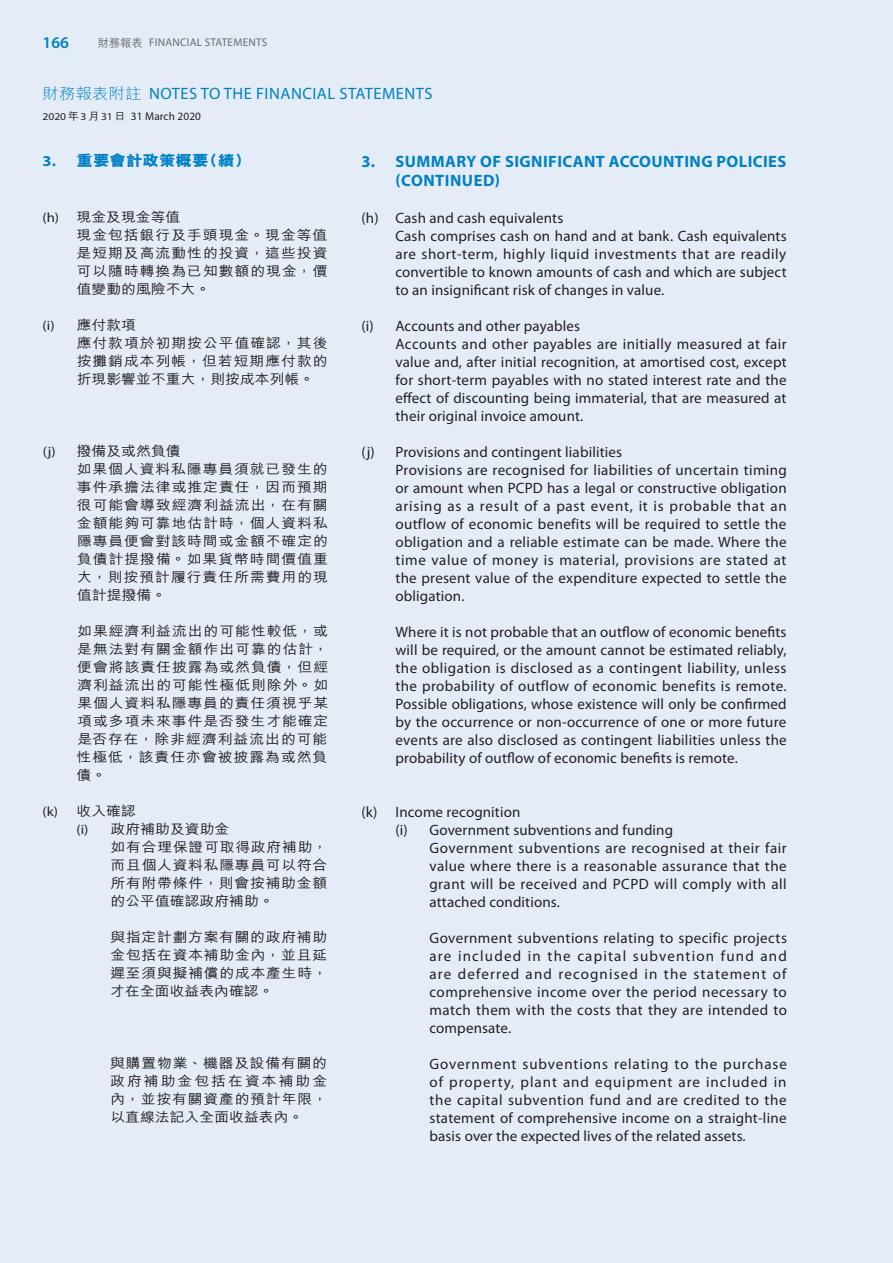
<style>
.page{position:relative;width:893px;height:1263px;background:#fff}
.page>*{position:absolute;margin:0;border:0;box-sizing:border-box;transform-origin:0 0}
.t1{font:700 16.5px/19.5px "Myriad Pro";letter-spacing:.025em;color:#0080c5}
.t2{font:16.5px "Myriad Pro";letter-spacing:.03em;color:#0080c5}
.t3{font:600 16.5px "Myriad Pro";color:#0080c5}
.t4{font:15px/18px "Myriad Pro";letter-spacing:.015em;color:#231f20}
.t5{font:15px "Myriad Pro";letter-spacing:.035em;color:#231f20}
.t6{font:800 15px "M Hei HK";color:#0080c5;scale:1.1 1}
.t7{font:500 13.5px/18px "M Hei HK";letter-spacing:.06em;color:#231f20;scale:1.1 1}
.t8{font:500 13.5px "M Hei HK";color:#231f20;scale:1.1 1}
.t9{font:11.25px "Myriad Pro";letter-spacing:.02em;color:#6c6d70}
.t10{font:11.25px "Myriad Pro";letter-spacing:.01em;color:#231f20}
.s1{font-family:"M Hei HK";font-weight:500}
.s2{font-family:"M Hei HK";font-weight:300;font-size:15px}
.s3{font-size:10.5px}
.s4{font-family:"M Hei HK";font-weight:500;font-size:10.5px}
.s5{font-family:"Myriad Pro";font-weight:700}
.s6{font-family:"Myriad Pro";font-weight:400}
</style>
<div class="page">
<div style="left:0;top:0;width:892px;height:1263px;background:#e4edf7"></div>
<p class="t3" style="left:43px;top:32px;width:28px">166</p>
<p class="t9" style="left:98px;top:36px;width:170px"><span class="s1">財務報表</span> Financial Statements</p>
<p class="t2" style="left:43px;top:83px;width:232px"><span class="s2">財務報表附註</span> N OTES TO THE FINANCIAL</p>
<p class="t2" style="left:339px;top:83px;width:20px">STATEMENT</p>
<p class="t2" style="left:424px;top:83px;width:10px">S</p>
<p class="t10" style="left:43px;top:110px;width:160px"><span class="s3">2020</span><span class="s4">年</span><span class="s3">3</span><span class="s4">月</span><span class="s3">31</span><span class="s4">日</span> 31 march 2020</p>
<p class="t6" style="left:43px;top:153px;width:191px"><span class="s5">3.</span> 重要會計政策概要（續）</p>
<p class="t1" style="left:396px;top:151px;width:392px;text-indent:-34px">3. SUMMARY OF SIGNIFICANT ACCOUNTING POLICIES (CONTINUED)</p>
<p class="t4" style="left:395px;top:208px;width:393px;text-indent:-34px">(h) Cash and cash equivalents<br>Cash comprises cash on hand and at bank. Cash equivalents are short-term, highly liquid investments that are readily convertible to known amounts of cash and which are subject to an insignificant risk of changes in value.</p>
<p class="t4" style="left:395px;top:316px;width:393px;text-indent:-34px">(i) Accounts and other payables<br>Accounts and other payables are initially measured at fair value and, after initial recognition, at amortised cost, except for short-term payables with no stated interest rate and the effect of discounting being immaterial, that are measured at their original invoice amount.</p>
<p class="t4" style="left:395px;top:442px;width:393px;text-indent:-34px">(j) Provisions and contingent liabilities<br>Provisions are recognised for liabilities of uncertain timing or amount when PCPD has a legal or constructive obligation arising as a result of a past event, it is probable that an outflow of economic benefits will be required to settle the obligation and a reliable estimate can be made. Where the time value of money is material, provisions are stated at the present value of the expenditure expected to settle the obligation.</p>
<p class="t4" style="left:395px;top:622px;width:393px;text-align:justify">Where it is not probable that an outflow of economic benefits will be required, or the amount cannot be estimated reliably, the obligation is disclosed as a contingent liability, unless the probability of outflow of economic benefits is remote.<br>Possible obligations, whose existence will only be confirmed by the occurrence or non-occurrence of one or more future events are also disclosed as contingent liabilities unless the probability of outflow of economic benefits is remote.</p>
<p class="t7" style="left:77px;top:207px;width:230px;text-indent:-34px"><span class="s6">(h)</span> 現金及現金等值<br>現金包括銀行及手頭現金。現金等值是短期及高流動性的投資，這些投資可以隨時轉換為已知數額的現金，價值變動的風險不大。</p>
<p class="t7" style="left:77px;top:315px;width:230px;text-indent:-34px"><span class="s6">(i)</span> 應付款項<br>應付款項於初期按公平值確認，其後按攤銷成本列帳，但若短期應付款的折現影響並不重大，則按成本列帳。</p>
<p class="t7" style="left:77px;top:441px;width:230px;text-indent:-34px"><span class="s6">(j)</span> 撥備及或然負債<br>如果個人資料私隱專員須就已發生的事件承擔法律或推定責任，因而預期很可能會導致經濟利益流出，在有關金額能夠可靠地估計時，個人資料私隱專員便會對該時間或金額不確定的負債計提撥備。如果貨幣時間價值重大，則按預計履行責任所需費用的現值計提撥備。</p>
<p class="t7" style="left:77px;top:621px;width:230px;text-align:justify">如果經濟利益流出的可能性較低，或是無法對有關金額作出可靠的估計，便會將該責任披露為或然負債，但經濟利益流出的可能性極低則除外。如果個人資料私隱專員的責任須視乎某項或多項未來事件是否發生才能確定是否存在，除非經濟利益流出的可能性極低，該責任亦會被披露為或然負債。</p>
<p class="t7" style="left:43px;top:801px;width:86px"><span class="s6">(k)</span> 收入確認</p>
<p class="t8" style="left:77px;top:819px;width:140px"><span class="s6">(i)</span> 政府補助及資助金</p>
<p class="t7" style="left:111px;top:837px;width:199px">如有合理保證可取得政府補助，</p>
<p class="t7" style="left:111px;top:855px;width:199px">而且個人資料私隱專員可以符合</p>
<p class="t7" style="left:111px;top:873px;width:199px">所有附帶條件，則會按補助金額</p>
<p class="t8" style="left:110px;top:891px;width:150px">的公平值確認政府補助。</p>
<p class="t7" style="left:110px;top:927px;width:199px;text-align:justify">與指定計劃方案有關的政府補助金包括在資本補助金內，並且延遲至須與擬補償的成本產生時，才在全面收益表內確認。</p>
<p class="t4" style="left:361px;top:802px;width:161px">(k) I ncome recognition</p>
<p class="t4" style="left:395px;top:820px;width:279px">(i) Government subventions and funding</p>
<p class="t5" style="left:429px;top:838px;width:359px">Government subventions are recognised at their fair</p>
<p class="t4" style="left:429px;top:856px;width:359px">value where there is a reasonable assurance that the</p>
<p class="t5" style="left:429px;top:874px;width:359px">grant will be received and PCPD will comply with all</p>
<p class="t4" style="left:429px;top:892px;width:132px">attached conditions.</p>
<p class="t4" style="left:429px;top:928px;width:359px;text-align:justify">Government subventions relating to specific projects are included in the capital subvention fund and are deferred and recognised in the statement of comprehensive income over the period necessary to match them with the costs that they are intended to compensate.</p>
<p class="t4" style="left:429px;top:1054px;width:359px;text-align:justify">Government subventions relating to the purchase of property, plant and equipment are included in the capital subvention fund and are credited to the statement of comprehensive income on a straight-line basis over the expected lives of the related assets.</p>
<p class="t7" style="left:110px;top:1053px;width:199px;text-align:justify">與購置物業、機器及設備有關的政府補助金包括在資本補助金內，並按有關資產的預計年限，以直線法記入全面收益表內。</p>
</div>
